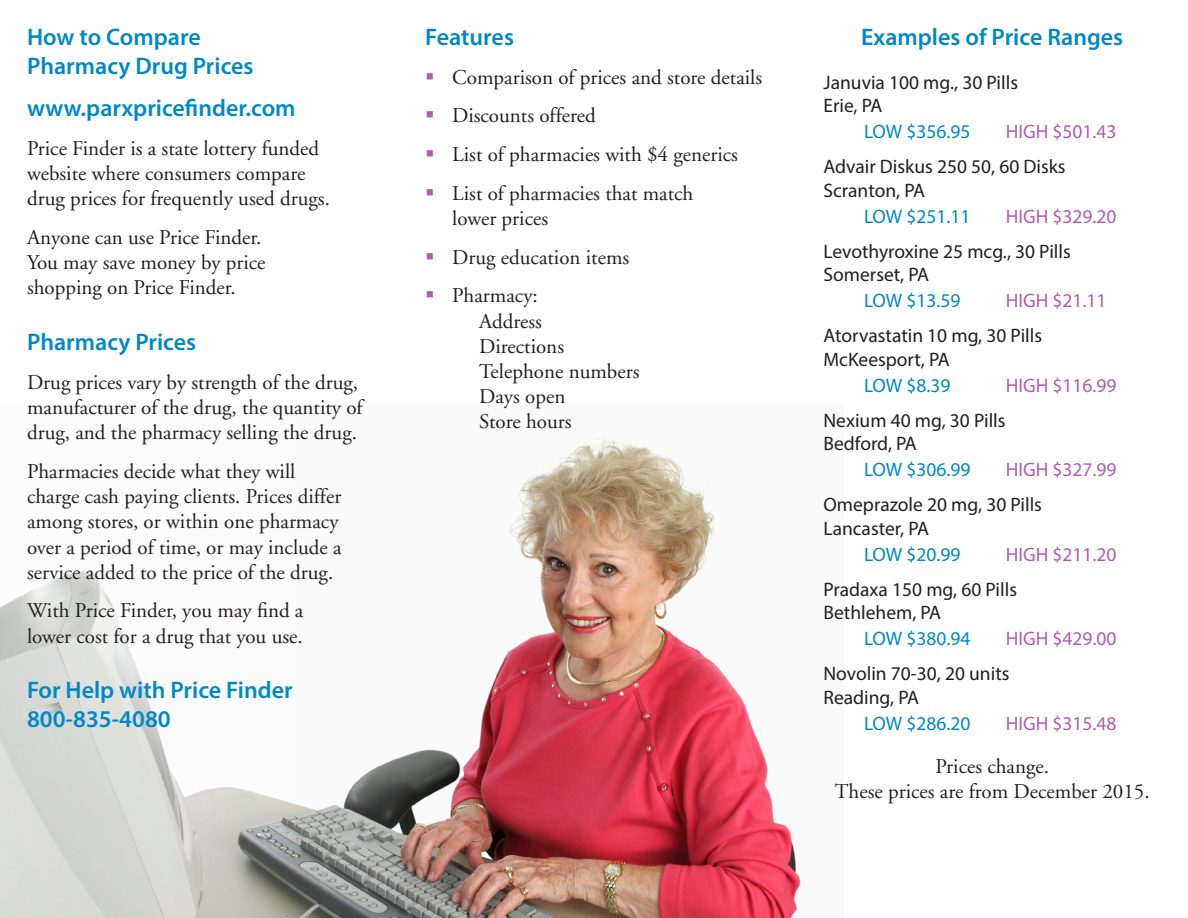
<style>
.page{position:relative;width:1188px;height:918px;background:#fff}
.page>*{position:absolute;margin:0;border:0;box-sizing:border-box;transform-origin:0 0}
.Heading{font:600 24px/28.8px "Myriad Pro";color:#0189c5}
.Text{font:21px/25.2px "Adobe Garamond";color:#231f20}
.Sub_Heading_Bold{font:19.5px "Myriad Pro";color:#231f20}
.Prices{font:19.5px "Myriad Pro";color:#af5db1}
.Sub_Heading{font:19.5px "Myriad Pro";color:#231f20}
.Prices-2{font:19.5px "Myriad Pro";color:#0189c5}
</style>
<div class="page">
<img style="left:0;top:437px;width:802px;height:481px">
<p class="Heading" style="left:27px;top:22px;width:228px">How to Compare<br>Pharmacy Drug Prices</p>
<p class="Heading" style="left:27px;top:93px;width:270px">www.parxpricefinder.com</p>
<p class="Text" style="left:27px;top:136px;width:305px">Price Finder is a state lottery funded website where consumers compare drug prices for frequently used drugs.</p>
<p class="Text" style="left:27px;top:225px;width:240px">Anyone can use Price Finder.<br>You may save money by price shopping on Price Finder.</p>
<p class="Heading" style="left:27px;top:327px;width:171px">Pharmacy Prices</p>
<p class="Text" style="left:27px;top:370px;width:337px">Drug prices vary by strength of the drug, manufacturer of the drug, the quantity of drug, and the pharmacy selling the drug.</p>
<p class="Text" style="left:27px;top:459px;width:316px">Pharmacies decide what they will charge cash paying clients. Prices differ among stores, or within one pharmacy over a period of time, or may include a service added to the price of the drug.</p>
<p class="Text" style="left:27px;top:599px;width:278px">With Price Finder, you may find a lower cost for a drug that you use.</p>
<p class="Heading" style="left:27px;top:675px;width:267px">For Help with Price Finder<br>800-835-4080</p>
<p class="Heading" style="left:425px;top:22px;width:90px">Features</p>
<p class="Text" style="left:452px;top:65px;width:311px">Comparison of prices and store details</p>
<p class="Text" style="left:452px;top:104px;width:145px">Discounts offered</p>
<p class="Text" style="left:452px;top:142px;width:287px">List of pharmacies with $4 generics</p>
<p class="Text" style="left:452px;top:181px;width:243px">List of pharmacies that match lower prices</p>
<p class="Text" style="left:452px;top:245px;width:179px">Drug education items</p>
<p class="Text" style="left:479px;top:284px;width:162px;text-indent:-27px">Pharmacy:<br>Address<br>Directions<br>Telephone numbers<br>Days open<br>Store hours</p>
<p class="Heading" style="left:861px;top:22px;width:264px">Examples of Price Ranges</p>
<p class="Sub_Heading_Bold" style="left:824px;top:70px;width:196px">Januvia 100 mg., 30 Pills</p>
<p class="Sub_Heading" style="left:824px;top:93px;width:60px">Erie, PA</p>
<p class="Prices-2" style="left:864px;top:120px;width:108px">LOW $356.95</p>
<p class="Prices" style="left:1006px;top:120px;width:112px">HIGH $501.43</p>
<p class="Sub_Heading_Bold" style="left:824px;top:155px;width:244px">Advair Diskus 250 50, 60 Disks</p>
<p class="Sub_Heading" style="left:824px;top:178px;width:103px">Scranton, PA</p>
<p class="Prices-2" style="left:864px;top:204px;width:108px">LOW $251.11</p>
<p class="Prices" style="left:1006px;top:204px;width:112px">HIGH $329.20</p>
<p class="Sub_Heading_Bold" style="left:824px;top:239px;width:249px">Levothyroxine 25 mcg., 30 Pills</p>
<p class="Sub_Heading" style="left:824px;top:263px;width:107px">Somerset, PA</p>
<p class="Prices-2" style="left:864px;top:289px;width:98px">LOW $13.59</p>
<p class="Prices" style="left:1006px;top:289px;width:102px">HIGH $21.11</p>
<p class="Sub_Heading_Bold" style="left:824px;top:324px;width:220px">Atorvastatin 10 mg, 30 Pills</p>
<p class="Sub_Heading" style="left:824px;top:347px;width:128px">McKeesport, PA</p>
<p class="Prices-2" style="left:864px;top:373px;width:88px">LOW $8.39</p>
<p class="Prices" style="left:1006px;top:373px;width:112px">HIGH $116.99</p>
<p class="Sub_Heading_Bold" style="left:824px;top:408px;width:184px">Nexium 40 mg, 30 Pills</p>
<p class="Sub_Heading" style="left:824px;top:432px;width:95px">Bedford, PA</p>
<p class="Prices-2" style="left:864px;top:458px;width:108px">LOW $306.99</p>
<p class="Prices" style="left:1006px;top:458px;width:112px">HIGH $327.99</p>
<p class="Sub_Heading_Bold" style="left:824px;top:493px;width:220px">Omeprazole 20 mg, 30 Pills</p>
<p class="Sub_Heading" style="left:824px;top:516px;width:107px">Lancaster, PA</p>
<p class="Prices-2" style="left:864px;top:542px;width:98px">LOW $20.99</p>
<p class="Prices" style="left:1006px;top:542px;width:112px">HIGH $211.20</p>
<p class="Sub_Heading_Bold" style="left:824px;top:577px;width:195px">Pradaxa 150 mg, 60 Pills</p>
<p class="Sub_Heading" style="left:824px;top:601px;width:119px">Bethlehem, PA</p>
<p class="Prices-2" style="left:864px;top:627px;width:108px">LOW $380.94</p>
<p class="Prices" style="left:1006px;top:627px;width:112px">HIGH $429.00</p>
<p class="Sub_Heading_Bold" style="left:824px;top:662px;width:188px">Novolin 70-30, 20 units</p>
<p class="Sub_Heading" style="left:824px;top:685px;width:97px">Reading, PA</p>
<p class="Prices-2" style="left:864px;top:711px;width:108px">LOW $286.20</p>
<p class="Prices" style="left:1006px;top:711px;width:112px">HIGH $315.48</p>
<p class="Text" style="left:835px;top:755px;width:316px;text-align:center">Prices change.<br>These prices are from December 2015.</p>
</div>
